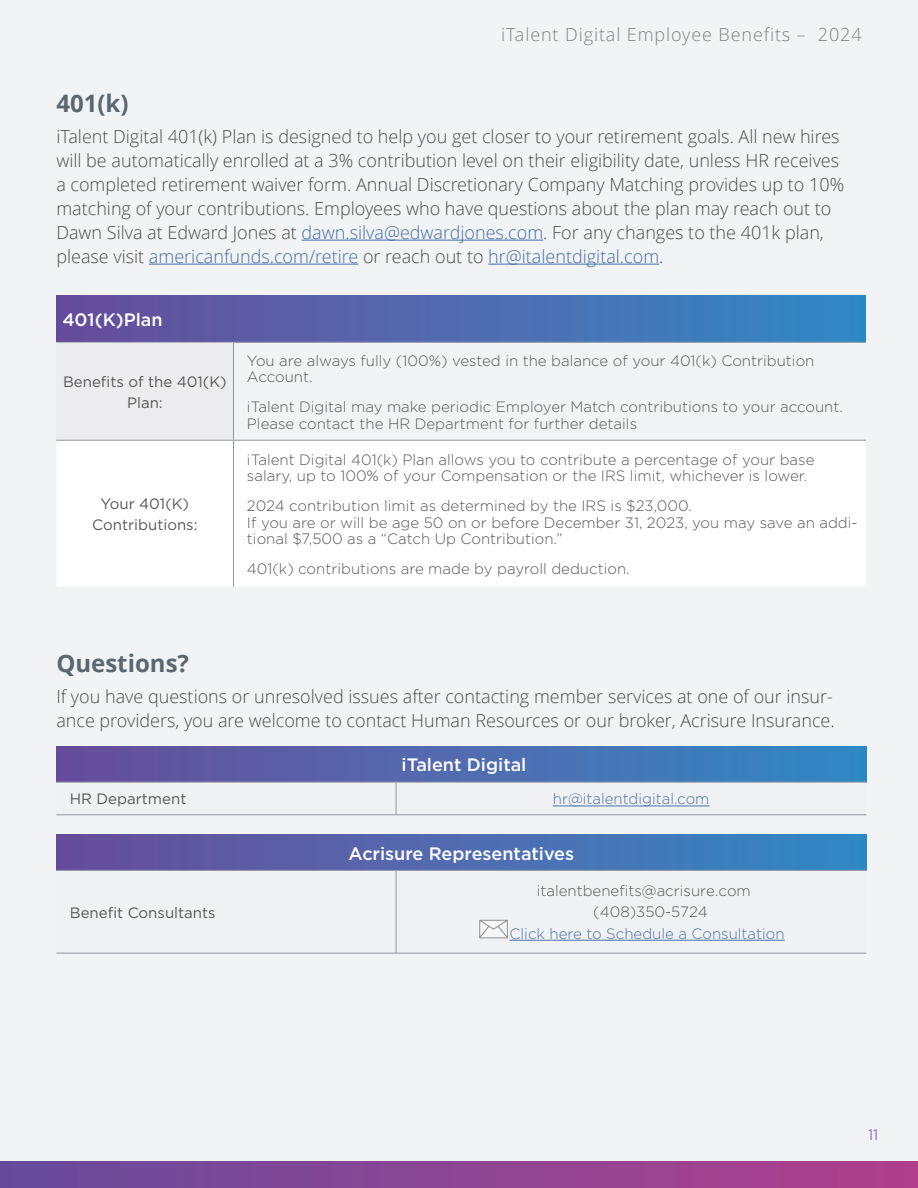
<style>
.page{position:relative;width:918px;height:1188px;background:#f2f3f4}
.page>*{position:absolute;margin:0;border:0;box-sizing:border-box;transform-origin:0 0}
.Title_1{font:700 24px "Open Sans";color:#5b6770}
.t1{font:300 18px/24px "Open Sans";color:#4b4c4d}
.Table_Header_Center{font:500 18px "Gotham";color:#fff}
.t2{font:300 18px "Open Sans";letter-spacing:.05em;color:#808285}
.Table_Header_Left{font:500 18px "Gotham";color:#fff}
.Table_Content_Left{font:300 15px/16.5px "Gotham";color:#57585a}
.Table_Content{font:300 15px/21.1px "Gotham";color:#57585a;text-align:center}
.Table_Content_Bold{font:15px/21px "Gotham";color:#57585a;text-align:center}
.Table_Content_Left-2{font:15px "Gotham";color:#57585a}
.Table_Content-2{font:300 15px "Gotham";color:#4d72ac}
.t3{font:300 15px "Gotham";color:#6b37b9}
.s1{color:#436da8}
.s2{color:#4d72ac}
</style>
<div class="page">
<div style="left:0;top:1161px;width:918px;height:27px;background:linear-gradient(to right,#664b9c,#b03f8b)"></div>
<hr style="left:302px;top:240px;width:241px;height:1px;background:#436da8">
<hr style="left:149px;top:264px;width:209px;height:1px;background:#436da8">
<hr style="left:488px;top:264px;width:171px;height:1px;background:#436da8">
<div style="left:56px;top:296px;width:810px;height:46px;background:linear-gradient(to right,#6a4c9b,#3389c5)"></div>
<div style="left:56px;top:342px;width:177px;height:98px;background:#ececee"></div>
<div style="left:57px;top:441px;width:809px;height:145px;background:#fff"></div>
<hr style="left:56px;top:342px;width:177px;height:1px;background:#a8a9ad">
<hr style="left:233px;top:342px;width:633px;height:1px;background:#a8a9ad">
<hr style="left:56px;top:440px;width:177px;height:1px;background:#91969d">
<hr style="left:233px;top:440px;width:633px;height:1px;background:#91969d">
<hr style="left:233px;top:343px;width:1px;height:97px;background:#91969d">
<hr style="left:233px;top:441px;width:1px;height:146px;background:#91969d">
<div style="left:56px;top:746px;width:810px;height:36px;background:linear-gradient(to right,#6a4c9b,#3389c5)"></div>
<svg style="left:395px;top:783px;width:315px;height:31px"></svg>
<hr style="left:396px;top:782px;width:1px;height:32px;background:#91969d">
<hr style="left:56px;top:782px;width:340px;height:1px;background:#91969d">
<hr style="left:396px;top:782px;width:470px;height:1px;background:#91969d">
<hr style="left:56px;top:814px;width:340px;height:1px;background:#91969d">
<hr style="left:396px;top:814px;width:470px;height:1px;background:#91969d">
<hr style="left:553px;top:806px;width:157px;height:1px;background:#4d72ac">
<div style="left:56px;top:835px;width:810px;height:35px;background:linear-gradient(to right,#6a4c9b,#3389c5)"></div>
<svg style="left:56px;top:871px;width:810px;height:82px"></svg>
<hr style="left:396px;top:871px;width:1px;height:82px;background:#91969d">
<hr style="left:56px;top:870px;width:340px;height:1px;background:#91969d">
<hr style="left:396px;top:870px;width:470px;height:1px;background:#91969d">
<hr style="left:56px;top:953px;width:340px;height:1px;background:#91969d">
<hr style="left:396px;top:953px;width:470px;height:1px;background:#91969d">
<hr style="left:509px;top:940px;width:276px;height:1px;background:#4d72ac">
<img style="left:478px;top:920px;width:31px;height:19px">
<p class="t2" style="left:501px;top:24px;width:362px">iTalent Digital Employee Benefits – 2024</p>
<p class="Title_1" style="left:56px;top:90px;width:74px">401(k)</p>
<p class="t1" style="left:56px;top:125px;width:789px">iTalent Digital 401(k) Plan is designed to help you get closer to your retirement goals. All new hires will be automatically enrolled at a 3% contribution level on their eligibility date, unless HR receives a completed retirement waiver form. Annual Discretionary Company Matching provides up to 10% matching of your contributions. Employees who have questions about the plan may reach out to Dawn Silva at Edward Jones at <span class="s1">dawn.silva@edwardjones.com</span>. For any changes to the 401k plan, please visit <span class="s1">americanfunds.com/retire</span> or reach out to <span class="s1">hr@italentdigital.com</span>.</p>
<p class="Table_Header_Left" style="left:62px;top:308px;width:102px">401(K)Plan</p>
<p class="Table_Content_Bold" style="left:63px;top:371px;width:165px">Benefits of the 401(K)<br>Plan:</p>
<p class="Table_Content_Bold" style="left:92px;top:493px;width:107px">Your 401(K)<br>Contributions:</p>
<p class="Table_Content_Left" style="left:247px;top:352px;width:569px">You are always fully (100%) vested in the balance of your 401(k) Contribution<br>Account.</p>
<p class="Table_Content_Left" style="left:247px;top:398px;width:597px">iTalent Digital may make periodic Employer Match contributions to your account.<br>Please contact the HR Department for further details</p>
<p class="Table_Content_Left" style="left:247px;top:451px;width:569px">iTalent Digital 401(k) Plan allows you to contribute a percentage of your base salary, up to 100% of your Compensation or the IRS limit, whichever is lower.</p>
<p class="Table_Content_Left" style="left:247px;top:497px;width:612px">2024 contribution limit as determined by the IRS is $23,000.<br>If you are or will be age 50 on or before December 31, 2023, you may save an addi&shy;tional $7,500 as a “Catch Up Contribution.”</p>
<p class="Table_Content_Left" style="left:247px;top:560px;width:384px">401(k) contributions are made by payroll deduction.</p>
<p class="Title_1" style="left:56px;top:650px;width:134px">Questions?</p>
<p class="t1" style="left:56px;top:685px;width:780px">If you have questions or unresolved issues after contacting member services at one of our insur&shy;ance providers, you are welcome to contact Human Resources or our broker, Acrisure Insurance.</p>
<p class="Table_Header_Center" style="left:402px;top:753px;width:126px">iTalent Digital</p>
<p class="Table_Content_Left-2" style="left:70px;top:790px;width:118px">HR Department</p>
<p class="Table_Content-2" style="left:553px;top:790px;width:158px">hr@italentdigital.com</p>
<p class="Table_Header_Center" style="left:349px;top:842px;width:227px">Acrisure Representatives</p>
<p class="Table_Content_Left-2" style="left:70px;top:903px;width:147px">Benefit Consultants</p>
<p class="Table_Content" style="left:509px;top:880px;width:277px">italentbenefits@acrisure.com (408)350-5724<br><span class="s2">Click here to Schedule a Consultation</span></p>
<p class="t3" style="left:868px;top:1125px;width:12px">11</p>
</div>
